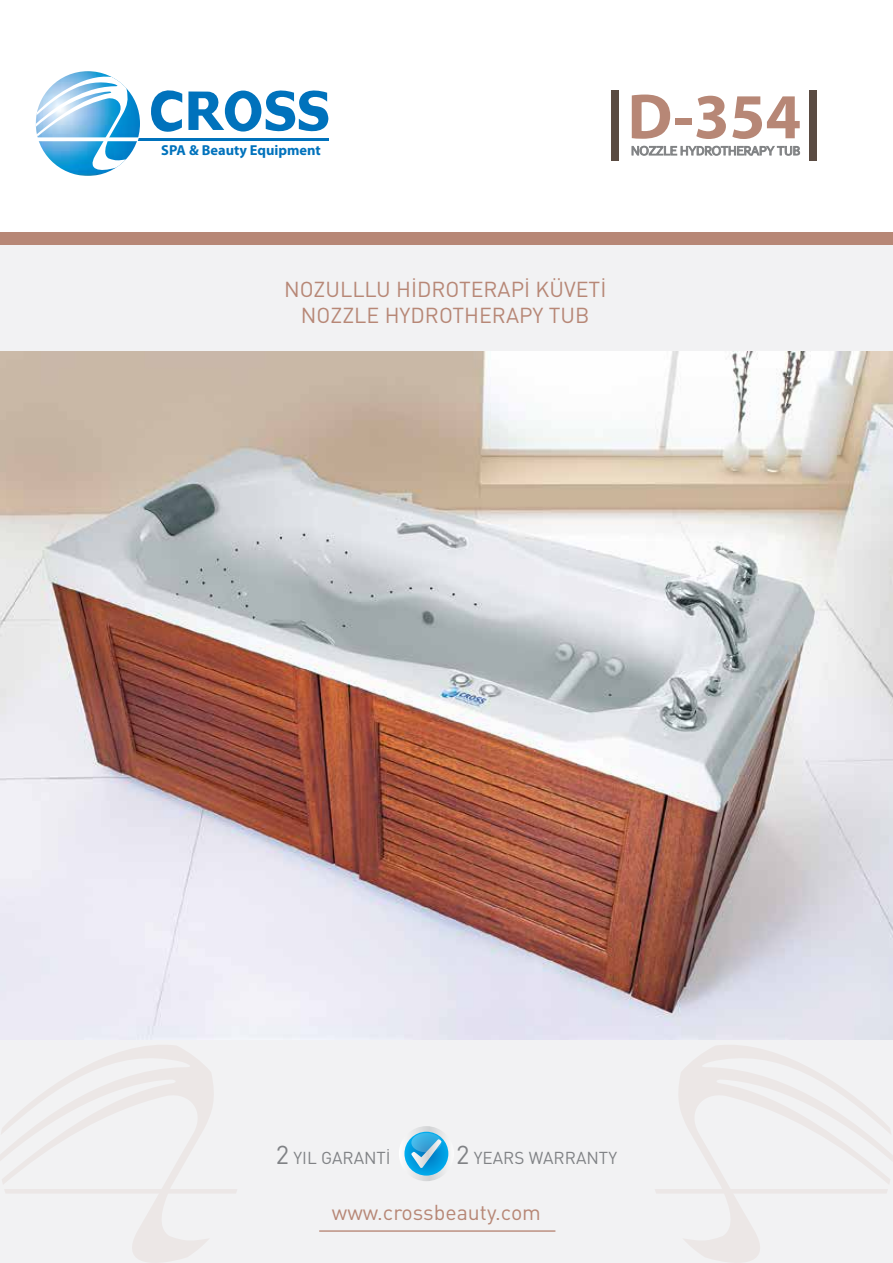
<style>
.page{position:relative;width:893px;height:1263px;background:#fff}
.page>*{position:absolute;margin:0;border:0;box-sizing:border-box;transform-origin:0 0}
.t1{font:700 64.5px "Myriad Pro";color:#b78776}
.t2{font:21.45px/25.7px "DIN Pro";color:#b78776;text-align:center}
.t3{font:21.3px "DIN Pro";color:#b78776}
.t4{font:17.1px "DIN Pro";color:#808285}
.t5{font:700 14.4px "Myriad Pro";color:#0072bc}
.s1{font-size:25.65px}
</style>
<div class="page">
<div style="left:0;top:240px;width:893px;height:1023px;background:#f2f2f3"></div>
<div style="left:612px;top:91px;width:7px;height:70px;background:#5a4b42"></div>
<div style="left:809px;top:91px;width:7px;height:70px;background:#5a4b42"></div>
<svg style="left:632px;top:146px;width:168px;height:10px"></svg>
<svg style="left:399px;top:1126px;width:55px;height:55px"></svg>
<svg style="left:404px;top:1132px;width:44px;height:43px"></svg>
<svg style="left:411px;top:1133px;width:31px;height:19px"></svg>
<svg style="left:411px;top:1139px;width:30px;height:29px"></svg>
<svg style="left:0;top:1045px;width:214px;height:218px"></svg>
<svg style="left:4px;top:1189px;width:233px;height:4px"></svg>
<svg style="left:679px;top:1045px;width:214px;height:218px"></svg>
<svg style="left:655px;top:1189px;width:233px;height:4px"></svg>
<hr style="left:319px;top:1230px;width:236px;height:2px;background:#b78776">
<div style="left:0;top:232px;width:893px;height:13px;background:#b78776"></div>
<img style="left:0;top:351px;width:893px;height:688px">
<svg style="left:151px;top:90px;width:31px;height:42px"></svg>
<svg style="left:188px;top:90px;width:140px;height:42px"></svg>
<hr style="left:137px;top:138px;width:191px;height:2px;background:#0072bc">
<svg style="left:36px;top:73px;width:104px;height:100px"></svg>
<p class="t5" style="left:161px;top:141px;width:161px">SPA &amp; Beauty Equipment</p>
<h1 class="t1" style="left:627px;top:74px;width:175px">D-354</h1>
<p class="t2" style="left:284px;top:276px;width:324px">NOZULLLU HİDROTERAPİ KÜVETİ<br>NOZZLE HYDROTHERAPY TUB</p>
<p class="t4" style="left:276px;top:1146px;width:116px"><span class="s1">2</span> YIL GARANTİ</p>
<p class="t4" style="left:456px;top:1146px;width:162px"><span class="s1">2</span> YEARS WARRANTY</p>
<p class="t3" style="left:332px;top:1198px;width:211px">www.crossbeauty.com</p>
</div>
